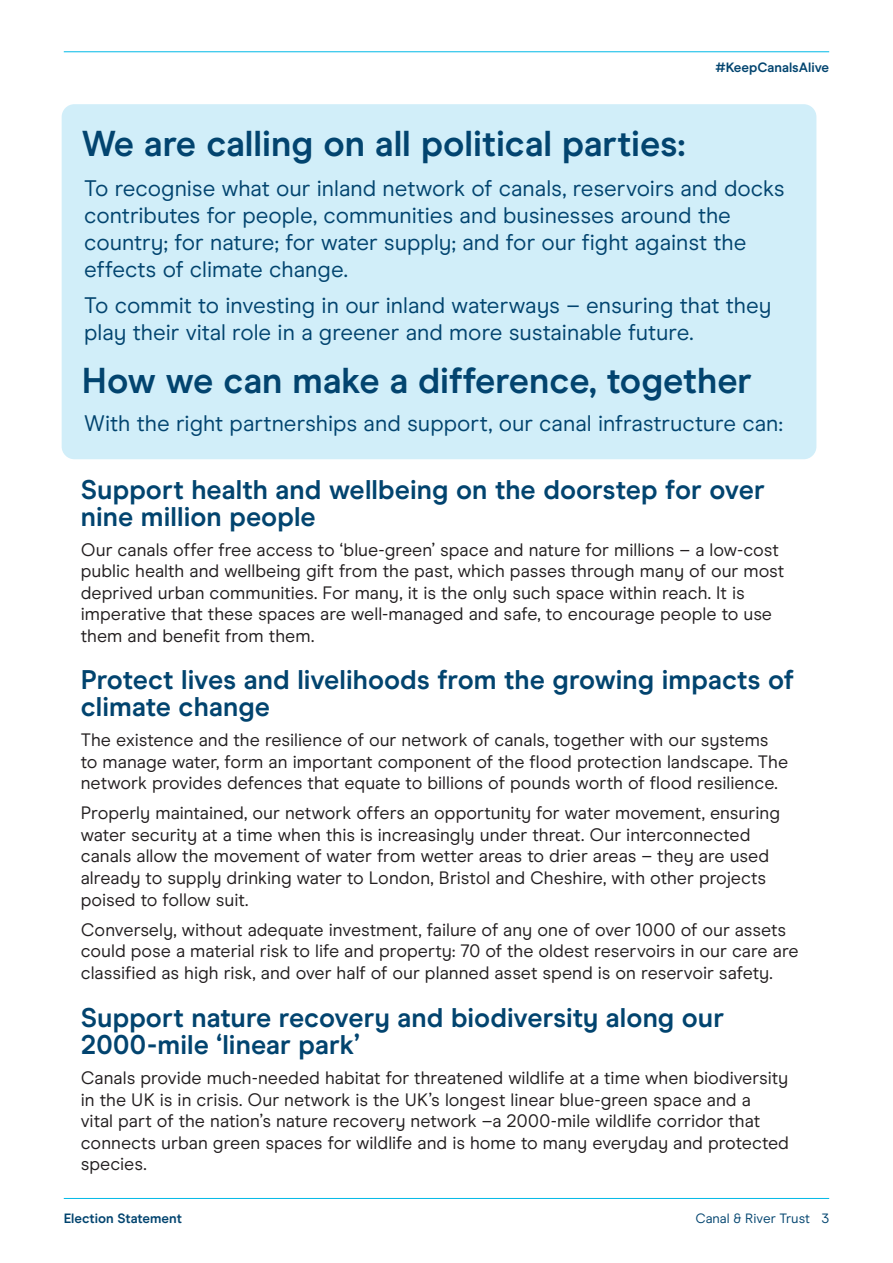
<style>
.page{position:relative;width:893px;height:1263px;background:#fff}
.page>*{position:absolute;margin:0;border:0;box-sizing:border-box;transform-origin:0 0}
.Sub_chapter{font:700 36px "Modern Era";color:#02446f}
.BodyCopy{font:700 27px/27px "Modern Era";color:#02446f}
.BodyCopy-2{font:22.5px/27px "Modern Era";color:#02446f}
.BodyCopy-3{font:18px/21.6px "Modern Era";color:#231f20}
.t1{font:700 13.5px "Modern Era";color:#02446f}
.t2{font:13.5px "Modern Era";color:#02446f}
</style>
<div class="page">
<hr style="left:64px;top:51px;width:765px;height:1px;background:#00b9e7">
<hr style="left:64px;top:1198px;width:765px;height:1px;background:#00b9e7">
<div style="left:62px;top:104px;width:754px;height:355px;background:#d1eef9;border-radius:13px"></div>
<p class="Sub_chapter" style="left:82px;top:122px;width:605px">We are calling on all political parties:</p>
<p class="t1" style="left:715px;top:60px;width:115px">#KeepCanalsAlive</p>
<p class="BodyCopy-2" style="left:84px;top:175px;width:702px">To recognise what our inland network of canals, reservoirs and docks contributes for people, communities and businesses around the country; for nature; for water supply; and for our fight against the effects of climate change.</p>
<p class="BodyCopy-2" style="left:84px;top:292px;width:689px">To commit to investing in our inland waterways – ensuring that they play their vital role in a greener and more sustainable future.</p>
<p class="Sub_chapter" style="left:82px;top:359px;width:671px">How we can make a difference, together</p>
<p class="BodyCopy-2" style="left:84px;top:409px;width:700px">With the right partnerships and support, our canal infrastructure can:</p>
<p class="BodyCopy" style="left:81px;top:476px;width:685px">Support health and wellbeing on the doorstep for over nine million people</p>
<p class="BodyCopy-3" style="left:81px;top:539px;width:705px">Our canals offer free access to ‘blue-green’ space and nature for millions – a low-cost public health and wellbeing gift from the past, which passes through many of our most deprived urban communities. For many, it is the only such space within reach. It is imperative that these spaces are well-managed and safe, to encourage people to use them and benefit from them.</p>
<p class="BodyCopy" style="left:81px;top:666px;width:715px">Protect lives and livelihoods from the growing impacts of climate change</p>
<p class="BodyCopy-3" style="left:81px;top:729px;width:709px">The existence and the resilience of our network of canals, together with our systems to manage water, form an important component of the flood protection landscape. The network provides defences that equate to billions of pounds worth of flood resilience.</p>
<p class="BodyCopy-3" style="left:81px;top:802px;width:701px">Properly maintained, our network offers an opportunity for water movement, ensuring water security at a time when this is increasingly under threat. Our interconnected canals allow the movement of water from wetter areas to drier areas – they are used already to supply drinking water to London, Bristol and Cheshire, with other projects poised to follow suit.</p>
<p class="BodyCopy-3" style="left:81px;top:919px;width:719px">Conversely, without adequate investment, failure of any one of over 1000 of our assets could pose a material risk to life and property: 70 of the oldest reservoirs in our care are classified as high risk, and over half of our planned asset spend is on reservoir safety.</p>
<p class="BodyCopy" style="left:81px;top:1004px;width:645px">Support nature recovery and biodiversity along our<br>2000-mile ‘linear park’</p>
<p class="BodyCopy-3" style="left:81px;top:1067px;width:710px">Canals provide much-needed habitat for threatened wildlife at a time when biodiversity in the UK is in crisis. Our network is the UK’s longest linear blue-green space and a<br>vital part of the nation’s nature recovery network –a 2000-mile wildlife corridor that connects urban green spaces for wildlife and is home to many everyday and protected species.</p>
<p class="t1" style="left:64px;top:1210px;width:120px">Election Statement</p>
<p class="t2" style="left:695px;top:1210px;width:135px">Canal &amp; River Trust 3</p>
</div>
